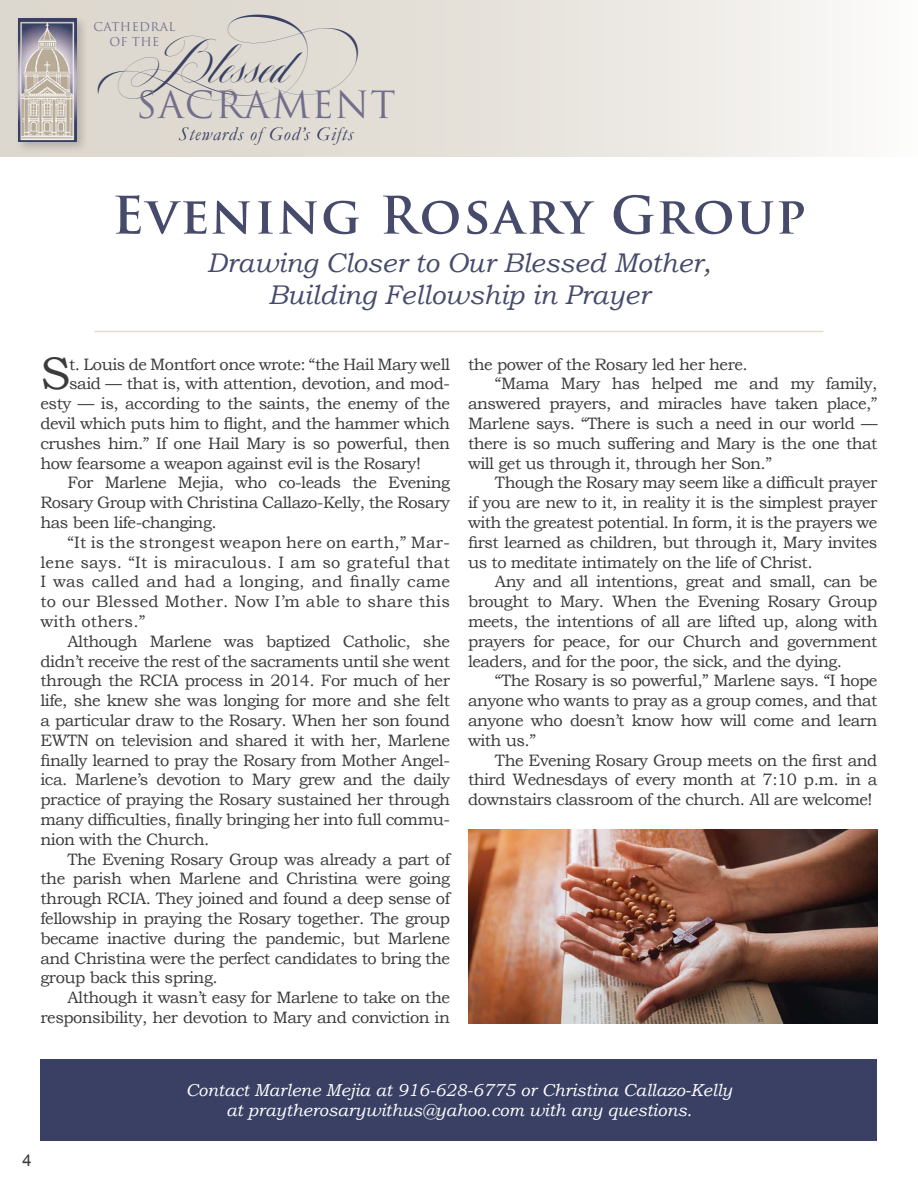
<style>
.page{position:relative;width:918px;height:1188px;background:#fff}
.page>*{position:absolute;margin:0;border:0;box-sizing:border-box;transform-origin:0 0}
.t1{font:700 50.4px "Trajan Pro";letter-spacing:.04em;color:#464b6b}
.t2{font:45.6px "Bookman Old Style";color:#3b3b3c}
.t3{font:36.6px "Trajan Pro";letter-spacing:.03em;color:#736e8b}
.t4{font:900 33.3px "Mozart Script";color:#394063}
.t5{font:italic 27px/32.4px "Bookman Old Style";color:#464b6b;text-align:center}
.t6{font:italic 19.5px "Garamond";letter-spacing:.05em;color:#394063}
.t7{font:italic 17.25px/20.7px "Bookman Old Style";color:#fff;text-align:center}
.t8{font:16.5px "Bookman Old Style";letter-spacing:-.03em;color:#3b3b3c}
.t9{font:16.5px "Bookman Old Style";letter-spacing:.01em;color:#3b3b3c}
.t10{font:16.5px "Arial";color:#3b3b3c}
.t11{font:11.85px/15px "Trajan Pro";letter-spacing:.03em;color:#736e8b;text-align:center}
</style>
<div class="page">
<div style="left:0;top:0;width:918px;height:157px;background:linear-gradient(to right,#d8d2c7,#f7f6f4)"></div>
<div style="left:14px;top:14px;width:75px;height:140px;background:#000;opacity:.2"></div>
<img style="left:18px;top:18px;width:58px;height:123px">
<hr style="left:94px;top:331px;width:730px;height:1px;background:#e5ddd0">
<img style="left:468px;top:829px;width:410px;height:195px">
<div style="left:40px;top:1059px;width:838px;height:82px;background:#394063"></div>
<h3 class="t4" style="left:126px;top:51px;width:262px">Blessed</h3>
<p class="t11" style="left:94px;top:19px;width:83px">CATHEDRAL<br>OF THE</p>
<h3 class="t3" style="left:136px;top:82px;width:261px">SACRAMENT</h3>
<p class="t6" style="left:178px;top:121px;width:176px">Stewards of God’s Gifts</p>
<h1 class="t1" style="left:112px;top:184px;width:695px">Evening Rosary Group</h1>
<h3 class="t5" style="left:207px;top:246px;width:506px">Drawing Closer to Our Blessed Mother,<br>Building Fellowship in Prayer</h3>
<h2 class="t2" style="left:40px;top:344px;width:32px">S</h2>
<p class="t8" style="left:69px;top:353px;width:382px">t. Louis de Montfort once wrote: “the Hail Mary well</p>
<p class="t8" style="left:69px;top:373px;width:382px">said — that is, with attention, devotion, and mod-</p>
<p class="t8" style="left:41px;top:393px;width:411px">esty — is, according to the saints, the enemy of the</p>
<p class="t8" style="left:41px;top:413px;width:411px">devil which puts him to flight, and the hammer which</p>
<p class="t8" style="left:41px;top:432px;width:411px">crushes him.” If one Hail Mary is so powerful, then</p>
<p class="t8" style="left:41px;top:452px;width:382px">how fearsome a weapon against evil is the Rosary!</p>
<p class="t8" style="left:67px;top:472px;width:384px">For Marlene Mejia, who co-leads the Evening</p>
<p class="t8" style="left:41px;top:492px;width:411px">Rosary Group with Christina Callazo-Kelly, the Rosary</p>
<p class="t8" style="left:41px;top:512px;width:178px">has been life-changing.</p>
<p class="t9" style="left:67px;top:531px;width:384px">“It is the strongest weapon here on earth,” Mar-</p>
<p class="t9" style="left:41px;top:551px;width:411px">lene says. “It is miraculous. I am so grateful that</p>
<p class="t9" style="left:41px;top:571px;width:411px">I was called and had a longing, and finally came</p>
<p class="t9" style="left:41px;top:591px;width:411px">to our Blessed Mother. Now I’m able to share this</p>
<p class="t9" style="left:41px;top:611px;width:106px">with others.”</p>
<p class="t8" style="left:67px;top:630px;width:384px">Although Marlene was baptized Catholic, she</p>
<p class="t8" style="left:41px;top:650px;width:411px">didn’t receive the rest of the sacraments until she went</p>
<p class="t8" style="left:41px;top:670px;width:411px">through the RCIA process in 2014. For much of her</p>
<p class="t8" style="left:41px;top:690px;width:411px">life, she knew she was longing for more and she felt</p>
<p class="t8" style="left:41px;top:710px;width:411px">a particular draw to the Rosary. When her son found</p>
<p class="t8" style="left:41px;top:729px;width:411px">EWTN on television and shared it with her, Marlene</p>
<p class="t8" style="left:41px;top:749px;width:411px">finally learned to pray the Rosary from Mother Angel-</p>
<p class="t8" style="left:41px;top:769px;width:411px">ica. Marlene’s devotion to Mary grew and the daily</p>
<p class="t8" style="left:41px;top:789px;width:411px">practice of praying the Rosary sustained her through</p>
<p class="t8" style="left:41px;top:809px;width:411px">many difficulties, finally bringing her into full commu-</p>
<p class="t8" style="left:41px;top:828px;width:170px">nion with the Church.</p>
<p class="t8" style="left:67px;top:848px;width:384px">The Evening Rosary Group was already a part of</p>
<p class="t8" style="left:41px;top:868px;width:411px">the parish when Marlene and Christina were going</p>
<p class="t8" style="left:41px;top:888px;width:411px">through RCIA. They joined and found a deep sense of</p>
<p class="t8" style="left:41px;top:908px;width:411px">fellowship in praying the Rosary together. The group</p>
<p class="t8" style="left:41px;top:927px;width:411px">became inactive during the pandemic, but Marlene</p>
<p class="t8" style="left:41px;top:947px;width:411px">and Christina were the perfect candidates to bring the</p>
<p class="t8" style="left:41px;top:967px;width:179px">group back this spring.</p>
<p class="t8" style="left:67px;top:987px;width:384px">Although it wasn’t easy for Marlene to take on the</p>
<p class="t8" style="left:41px;top:1007px;width:411px">responsibility, her devotion to Mary and conviction in</p>
<p class="t8" style="left:468px;top:353px;width:281px">the power of the Rosary led her here.</p>
<p class="t8" style="left:495px;top:373px;width:384px">“Mama Mary has helped me and my family,</p>
<p class="t8" style="left:468px;top:393px;width:411px">answered prayers, and miracles have taken place,”</p>
<p class="t8" style="left:468px;top:413px;width:411px">Marlene says. “There is such a need in our world —</p>
<p class="t8" style="left:468px;top:432px;width:411px">there is so much suffering and Mary is the one that</p>
<p class="t8" style="left:468px;top:452px;width:305px">will get us through it, through her Son.”</p>
<p class="t8" style="left:495px;top:472px;width:384px">Though the Rosary may seem like a difficult prayer</p>
<p class="t8" style="left:468px;top:492px;width:411px">if you are new to it, in reality it is the simplest prayer</p>
<p class="t8" style="left:468px;top:512px;width:411px">with the greatest potential. In form, it is the prayers we</p>
<p class="t8" style="left:468px;top:531px;width:411px">first learned as children, but through it, Mary invites</p>
<p class="t8" style="left:468px;top:551px;width:346px">us to meditate intimately on the life of Christ.</p>
<p class="t8" style="left:495px;top:571px;width:384px">Any and all intentions, great and small, can be</p>
<p class="t8" style="left:468px;top:591px;width:411px">brought to Mary. When the Evening Rosary Group</p>
<p class="t8" style="left:468px;top:611px;width:411px">meets, the intentions of all are lifted up, along with</p>
<p class="t8" style="left:468px;top:630px;width:411px">prayers for peace, for our Church and government</p>
<p class="t8" style="left:468px;top:650px;width:376px">leaders, and for the poor, the sick, and the dying.</p>
<p class="t8" style="left:495px;top:670px;width:384px">“The Rosary is so powerful,” Marlene says. “I hope</p>
<p class="t8" style="left:468px;top:690px;width:411px">anyone who wants to pray as a group comes, and that</p>
<p class="t8" style="left:468px;top:710px;width:411px">anyone who doesn’t know how will come and learn</p>
<p class="t8" style="left:468px;top:729px;width:69px">with us.”</p>
<p class="t8" style="left:495px;top:749px;width:384px">The Evening Rosary Group meets on the first and</p>
<p class="t8" style="left:468px;top:769px;width:411px">third Wednesdays of every month at 7:10 p.m. in a</p>
<p class="t8" style="left:468px;top:789px;width:406px">downstairs classroom of the church. All are welcome!</p>
<p class="t10" style="left:22px;top:1150px;width:11px">4</p>
<p class="t7" style="left:186px;top:1079px;width:548px">Contact Marlene Mejia at 916-628-6775 or Christina Callazo-Kelly at praytherosarywithus@yahoo.com with any questions.</p>
</div>
